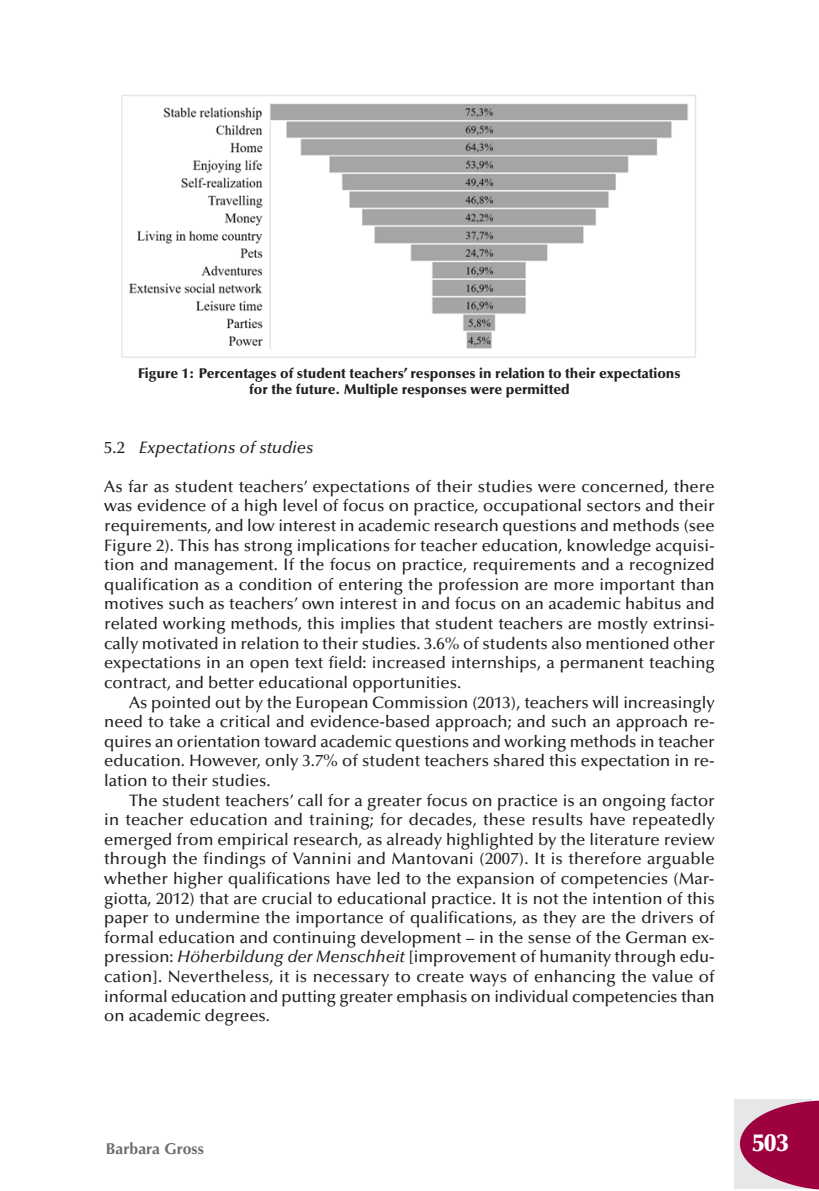
<style>
.page{position:relative;width:819px;height:1191px;background:#fff}
.page>*{position:absolute;margin:0;border:0;box-sizing:border-box;transform-origin:0 0}
.t1{font:900 24.5px "Optima";color:#fff}
.t2{font:500 16.62px/19.6px "Optima";color:#231f20;text-align:justify}
.t3{font:italic 500 16.62px "Optima";color:#231f20}
.t4{font:700 15.75px "Optima";color:#6c6d70}
.t5{font:900 14px/17px "Optima";color:#231f20;text-align:center}
.s1{font-style:normal}
.s2{font-style:italic}
</style>
<div class="page">
<img style="left:121px;top:95px;width:575px;height:263px">
<div style="left:734px;top:1099px;width:78px;height:89px;background:#e6e7e9"></div>
<svg style="left:739px;top:1100px;width:80px;height:89px"></svg>
<p class="t5" style="left:138px;top:366px;width:544px">Figure 1: Percentages of student teachers’ responses in relation to their expectations for the future. Multiple responses were permitted</p>
<p class="t3" style="left:104px;top:440px;width:211px"><span class="s1">5.2</span> Expectations of studies</p>
<p class="t2" style="left:104px;top:478px;width:612px">As far as student teachers’ expectations of their studies were concerned, there was evidence of a high level of focus on practice, occupational sectors and their requirements, and low interest in academic research questions and methods (see Figure 2). This has strong implications for teacher education, knowledge acquisi&shy;tion and management. If the focus on practice, requirements and a recognized qualification as a condition of entering the profession are more important than motives such as teachers’ own interest in and focus on an academic habitus and related working methods, this implies that student teachers are mostly extrinsi&shy;cally motivated in relation to their studies. 3.6% of students also mentioned other expectations in an open text field: increased internships, a permanent teaching contract, and better educational opportunities.</p>
<p class="t2" style="left:104px;top:694px;width:612px;text-indent:25px">As pointed out by the European Commission (2013), teachers will increasingly need to take a critical and evidence-based approach; and such an approach re&shy;quires an orientation toward academic questions and working methods in teacher education. However, only 3.7% of student teachers shared this expectation in re&shy;lation to their studies.</p>
<p class="t2" style="left:104px;top:792px;width:612px;text-indent:25px">The student teachers’ call for a greater focus on practice is an ongoing factor in teacher education and training; for decades, these results have repeatedly emerged from empirical research, as already highlighted by the literature review through the findings of Vannini and Mantovani (2007). It is therefore arguable whether higher qualifications have led to the expansion of competencies (Mar&shy;giotta, 2012) that are crucial to educational practice. It is not the intention of this paper to undermine the importance of qualifications, as they are the drivers of formal education and continuing development – in the sense of the German ex&shy;pression: <span class="s2">Höherbildung der Menschheit</span> [improvement of humanity through edu&shy;cation]. Nevertheless, it is necessary to create ways of enhancing the value of informal education and putting greater emphasis on individual competencies than on academic degrees.</p>
<p class="t4" style="left:106px;top:1139px;width:99px">Barbara Gross</p>
<h1 class="t1" style="left:752px;top:1133px;width:38px">503</h1>
</div>
